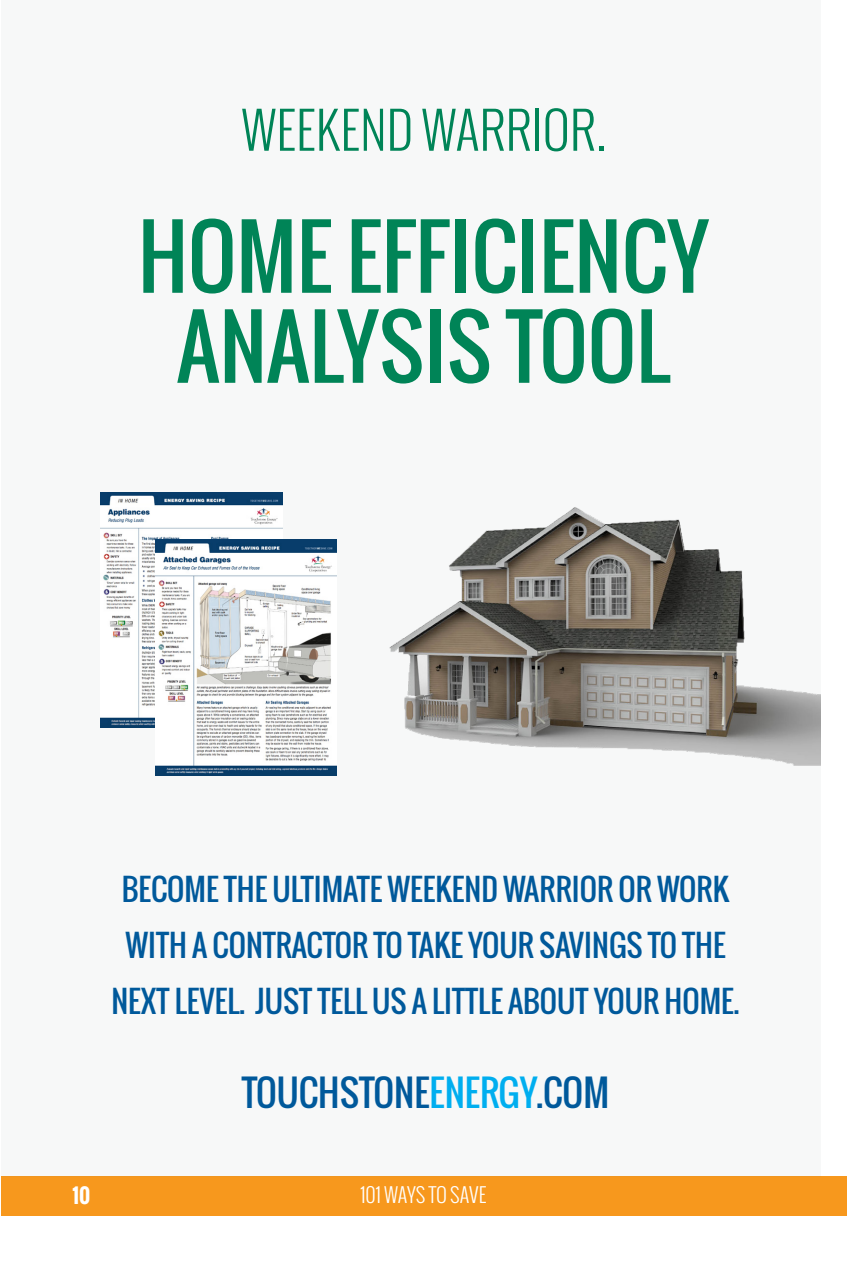
<style>
.page{position:relative;width:847px;height:1279px;background:#fff}
.page>*{position:absolute;margin:0;border:0;box-sizing:border-box;transform-origin:0 0}
.t1{font:84px/90px "Oswald";color:#008457;text-align:center}
.t2{font:300 50px "Oswald";color:#008457}
.t3{font:36px "Oswald";color:#00599b}
.t4{font:30px/56px "Oswald";color:#00599b;text-align:center}
.t5{font:300 20px "Oswald";color:#fff}
.t6{font:700 20px "Oswald";color:#fff}
.s1{color:#00aeef}
</style>
<div class="page">
<div style="left:1px;top:1176px;width:846px;height:39px;background:#f7981d"></div>
<div style="left:1px;top:0;width:820px;height:1177px;background:#f7f8f8"></div>
<img style="left:100px;top:492px;width:182px;height:235px">
<img style="left:155px;top:540px;width:182px;height:235px">
<img style="left:389px;top:507px;width:431px;height:259px">
<p class="t2" style="left:241px;top:96px;width:366px">WEEKEND WARRIOR.</p>
<p class="t1" style="left:138px;top:211px;width:572px">HOME EFFICIENCY<br>ANALYSIS TOOL</p>
<p class="t4" style="left:111px;top:861px;width:629px">BECOME THE ULTIMATE WEEKEND WARRIOR OR WORK<br>WITH A CONTRACTOR TO TAKE YOUR SAVINGS TO THE<br>NEXT LEVEL. JUST TELL US A LITTLE ABOUT YOUR HOME.</p>
<p class="t3" style="left:242px;top:1066px;width:369px">TOUCHSTONE<span class="s1">ENERGY</span>.COM</p>
<p class="t6" style="left:72px;top:1180px;width:19px">10</p>
<p class="t5" style="left:360px;top:1181px;width:128px">101 WAYS TO SAVE</p>
</div>
